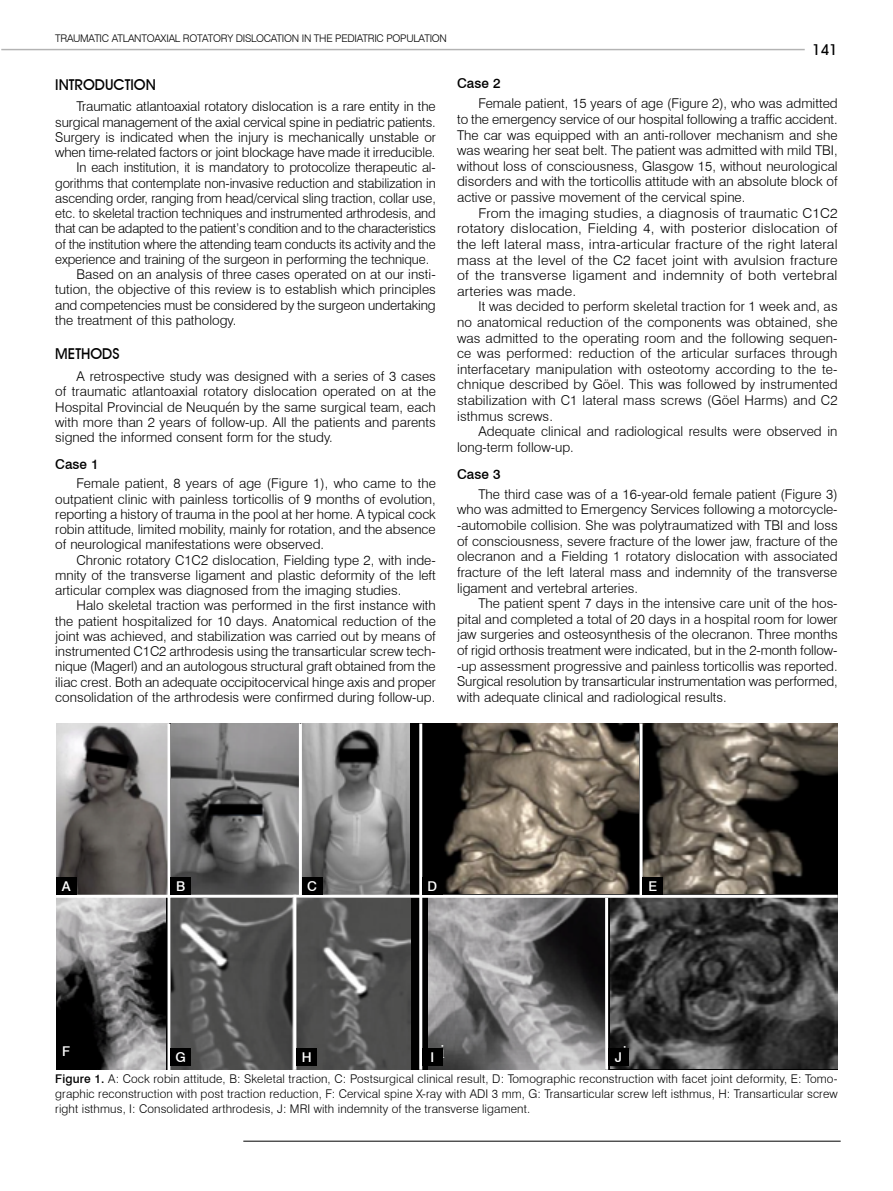
<style>
.page{position:relative;width:893px;height:1191px;background:#fff}
.page>*{position:absolute;margin:0;border:0;box-sizing:border-box;transform-origin:0 0}
.t1{font:18.45px "Times New Roman";color:#fefffe}
.t2{font:500 15px "Avant Garde IT Cby BT";color:#000}
.t3{font:300 13.5px/15.6px "Swiss 721 BT";letter-spacing:-.005em;color:#000;text-align:justify}
.t4{font:300 13.5px/15.6px "Swiss 721 BT";letter-spacing:-.005em;color:#000;text-align:justify;scale:1.05 1}
.t5{font:500 13.5px "Swiss 721 BT";color:#000}
.t6{font:500 13.5px "Swiss 721 BT";color:#fff}
.t7{font:300 12px/15px "Swiss 721 BT";letter-spacing:.01em;color:#000;text-align:justify}
.t8{font:300 10.5px "Swiss 721 BT";letter-spacing:-.025em;color:#000}
.s1{font-weight:500}
</style>
<div class="page">
<hr style="left:243px;top:1140px;width:598px;height:1px;background:#000">
<hr style="left:1px;top:49px;width:804px;height:1px;background:#000">
<svg style="left:56px;top:723px;width:782px;height:346px;background:#262525"></svg>
<img style="left:56px;top:724px;width:112px;height:170px">
<img style="left:56px;top:898px;width:110px;height:171px">
<img style="left:428px;top:723px;width:410px;height:170px">
<img style="left:610px;top:897px;width:228px;height:171px">
<img style="left:172px;top:723px;width:127px;height:171px">
<img style="left:428px;top:897px;width:177px;height:172px">
<img style="left:302px;top:724px;width:108px;height:170px">
<img style="left:172px;top:899px;width:238px;height:170px">
<hr style="left:168px;top:723px;width:3px;height:347px;background:#fff">
<hr style="left:299px;top:723px;width:3px;height:174px;background:#fff">
<hr style="left:639px;top:723px;width:3px;height:174px;background:#fff">
<hr style="left:605px;top:897px;width:3px;height:172px;background:#fff">
<hr style="left:293px;top:894px;width:3px;height:175px;background:#fff">
<hr style="left:419px;top:723px;width:3px;height:346px;background:#fff">
<hr style="left:56px;top:894px;width:782px;height:3px;background:#fff">
<div style="left:56px;top:877px;width:20px;height:17px;background:#000"></div>
<div style="left:56px;top:1042px;width:20px;height:17px;background:#000"></div>
<div style="left:171px;top:1048px;width:20px;height:18px;background:#000"></div>
<div style="left:296px;top:1048px;width:21px;height:18px;background:#000"></div>
<div style="left:422px;top:1048px;width:21px;height:18px;background:#000"></div>
<div style="left:608px;top:1048px;width:20px;height:18px;background:#000"></div>
<div style="left:171px;top:877px;width:20px;height:17px;background:#000"></div>
<div style="left:302px;top:877px;width:20px;height:17px;background:#000"></div>
<div style="left:422px;top:877px;width:21px;height:17px;background:#000"></div>
<div style="left:642px;top:877px;width:21px;height:17px;background:#000"></div>
<p class="t8" style="left:55px;top:32px;width:393px">TRAUMATIC ATLANTOAXIAL ROTATORY DISLOCATION IN THE PEDIATRIC POPULATION</p>
<p class="t2" style="left:55px;top:75px;width:102px">INTRODUCTION</p>
<p class="t3" style="left:77px;top:99px;width:361px">Traumatic atlantoaxial rotatory dislocation is a rare entity in the</p>
<p class="t3" style="left:55px;top:114px;width:382px">surgical management of the axial cervical spine in pediatric patients.</p>
<p class="t3" style="left:55px;top:129px;width:382px">Surgery is indicated when the injury is mechanically unstable or</p>
<p class="t3" style="left:55px;top:144px;width:382px">when time-related factors or joint blockage have made it irreducible.</p>
<p class="t3" style="left:77px;top:160px;width:361px">In each institution, it is mandatory to protocolize therapeutic al-</p>
<p class="t3" style="left:55px;top:175px;width:382px">gorithms that contemplate non-invasive reduction and stabilization in</p>
<p class="t3" style="left:55px;top:190px;width:382px">ascending order, ranging from head/cervical sling traction, collar use,</p>
<p class="t3" style="left:55px;top:205px;width:382px">etc. to skeletal traction techniques and instrumented arthrodesis, and</p>
<p class="t3" style="left:55px;top:220px;width:382px">that can be adapted to the patient’s condition and to the characteristics</p>
<p class="t3" style="left:55px;top:236px;width:382px">of the institution where the attending team conducts its activity and the</p>
<p class="t3" style="left:55px;top:251px;width:375px">experience and training of the surgeon in performing the technique.</p>
<p class="t3" style="left:77px;top:266px;width:361px">Based on an analysis of three cases operated on at our insti-</p>
<p class="t3" style="left:55px;top:281px;width:382px">tution, the objective of this review is to establish which principles</p>
<p class="t3" style="left:55px;top:297px;width:382px">and competencies must be considered by the surgeon undertaking</p>
<p class="t3" style="left:55px;top:312px;width:183px">the treatment of this pathology.</p>
<p class="t2" style="left:55px;top:345px;width:66px">METHODS</p>
<p class="t3" style="left:55px;top:368px;width:382px;text-indent:21px">A retrospective study was designed with a series of 3 cases of traumatic atlantoaxial rotatory dislocation operated on at the Hospital Provincial de Neuquén by the same surgical team, each with more than 2 years of follow-up. All the patients and parents signed the informed consent form for the study.</p>
<p class="t5" style="left:55px;top:456px;width:45px">Case 1</p>
<p class="t3" style="left:55px;top:476px;width:382px;text-indent:21px">Female patient, 8 years of age (Figure 1), who came to the outpatient clinic with painless torticollis of 9 months of evolution, reporting a history of trauma in the pool at her home. A typical cock robin attitude, limited mobility, mainly for rotation, and the absence of neurological manifestations were observed.</p>
<p class="t3" style="left:55px;top:552px;width:382px;text-indent:21px">Chronic rotatory C1C2 dislocation, Fielding type 2, with inde&shy;mnity of the transverse ligament and plastic deformity of the left articular complex was diagnosed from the imaging studies.</p>
<p class="t3" style="left:55px;top:598px;width:382px;text-indent:21px">Halo skeletal traction was performed in the first instance with the patient hospitalized for 10 days. Anatomical reduction of the joint was achieved, and stabilization was carried out by means of instrumented C1C2 arthrodesis using the transarticular screw tech&shy;nique (Magerl) and an autologous structural graft obtained from the iliac crest. Both an adequate occipitocervical hinge axis and proper consolidation of the arthrodesis were confirmed during follow-up.</p>
<p class="t2" style="left:812px;top:40px;width:27px">141</p>
<p class="t5" style="left:457px;top:75px;width:45px">Case 2</p>
<p class="t3" style="left:457px;top:96px;width:382px;text-indent:21px">Female patient, 15 years of age (Figure 2), who was admitted to the emergency service of our hospital following a traffic accident.<br>The car was equipped with an anti-rollover mechanism and she was wearing her seat belt. The patient was admitted with mild TBI, without loss of consciousness, Glasgow 15, without neurological disorders and with the torticollis attitude with an absolute block of active or passive movement of the cervical spine.</p>
<p class="t4" style="left:457px;top:205px;width:364px;text-indent:21px">From the imaging studies, a diagnosis of traumatic C1C2 rotatory dislocation, Fielding 4, with posterior dislocation of the left lateral mass, intra-articular fracture of the right lateral mass at the level of the C2 facet joint with avulsion fracture of the transverse ligament and indemnity of both vertebral arteries was made.</p>
<p class="t3" style="left:457px;top:299px;width:382px;text-indent:21px">It was decided to perform skeletal traction for 1 week and, as no anatomical reduction of the components was obtained, she was admitted to the operating room and the following sequen&shy;ce was performed: reduction of the articular surfaces through interfacetary manipulation with osteotomy according to the te&shy;chnique described by Göel. This was followed by instrumented stabilization with C1 lateral mass screws (Göel Harms) and C2 isthmus screws.</p>
<p class="t3" style="left:457px;top:423px;width:382px;text-indent:21px">Adequate clinical and radiological results were observed in long-term follow-up.</p>
<p class="t5" style="left:457px;top:466px;width:45px">Case 3</p>
<p class="t3" style="left:457px;top:486px;width:382px;text-indent:21px">The third case was of a 16-year-old female patient (Figure 3) who was admitted to Emergency Services following a motorcycle--automobile collision. She was polytraumatized with TBI and loss of consciousness, severe fracture of the lower jaw, fracture of the olecranon and a Fielding 1 rotatory dislocation with associated fracture of the left lateral mass and indemnity of the transverse ligament and vertebral arteries.</p>
<p class="t3" style="left:457px;top:595px;width:382px;text-indent:21px">The patient spent 7 days in the intensive care unit of the hos&shy;pital and completed a total of 20 days in a hospital room for lower jaw surgeries and osteosynthesis of the olecranon. Three months of rigid orthosis treatment were indicated, but in the 2-month follow--up assessment progressive and painless torticollis was reported.<br>Surgical resolution by transarticular instrumentation was performed, with adequate clinical and radiological results.</p>
<h1 class="t1" style="left:64px;top:871px;width:10px">a</h1>
<h1 class="t1" style="left:178px;top:874px;width:11px">b</h1>
<h1 class="t1" style="left:306px;top:874px;width:10px">c</h1>
<h1 class="t1" style="left:426px;top:871px;width:11px">d</h1>
<h1 class="t1" style="left:646px;top:871px;width:10px">e</h1>
<p class="t6" style="left:176px;top:878px;width:11px">B</p>
<p class="t6" style="left:307px;top:878px;width:11px">C</p>
<p class="t6" style="left:428px;top:878px;width:11px">D</p>
<p class="t6" style="left:648px;top:878px;width:10px">E</p>
<p class="t6" style="left:62px;top:878px;width:10px">A</p>
<h1 class="t1" style="left:62px;top:1040px;width:8px">f</h1>
<h1 class="t1" style="left:178px;top:1039px;width:11px">g</h1>
<h1 class="t1" style="left:306px;top:1041px;width:11px">h</h1>
<h1 class="t1" style="left:440px;top:1039px;width:7px">i</h1>
<h1 class="t1" style="left:622px;top:1040px;width:7px">j</h1>
<p class="t7" style="left:55px;top:1071px;width:784px"><span class="s1">Figure 1.</span> A: Cock robin attitude, B: Skeletal traction, C: Postsurgical clinical result, D: Tomographic reconstruction with facet joint deformity, E: Tomo&shy;graphic reconstruction with post traction reduction, F: Cervical spine X-ray with ADI 3 mm, G: Transarticular screw left isthmus, H: Transarticular screw right isthmus, I: Consolidated arthrodesis, J: MRI with indemnity of the transverse ligament.</p>
<p class="t6" style="left:62px;top:1043px;width:9px">F</p>
<p class="t6" style="left:176px;top:1049px;width:12px">G</p>
<p class="t6" style="left:302px;top:1049px;width:11px">H</p>
<p class="t6" style="left:431px;top:1049px;width:5px">I</p>
<p class="t6" style="left:615px;top:1049px;width:9px">J</p>
</div>
